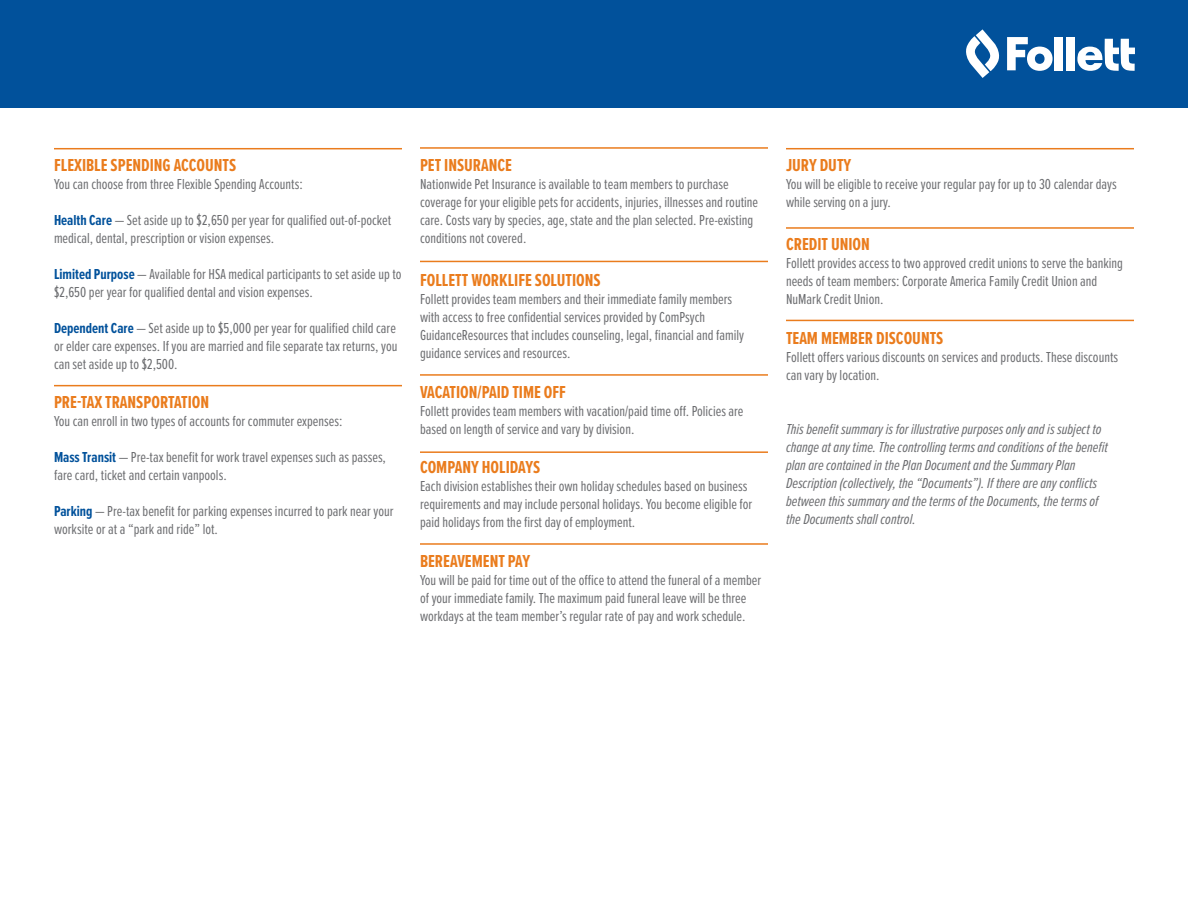
<style>
.page{position:relative;width:1188px;height:918px;background:#fff}
.page>*{position:absolute;margin:0;border:0;box-sizing:border-box;transform-origin:0 0}
.t1{font:700 18px "Proxima Nova Ex Cn";color:#ea7c1d}
.t2{font:15px/18px "Proxima Nova Ex Cn";color:#6c6d70}
.t3{font:italic 15px "Proxima Nova Ex Cn";color:#6c6d70}
.s1{font-weight:700;color:#01519b}
</style>
<div class="page">
<div style="left:0;top:0;width:1188px;height:108px;background:#01519b"></div>
<svg style="left:966px;top:29px;width:34px;height:49px"></svg>
<svg style="left:1007px;top:37px;width:46px;height:34px"></svg>
<div style="left:1055px;top:37px;width:8px;height:33px;background:#fff"></div>
<div style="left:1067px;top:37px;width:8px;height:33px;background:#fff"></div>
<svg style="left:1077px;top:39px;width:58px;height:32px"></svg>
<hr style="left:54px;top:148px;width:348px;height:1px;background:#ea7c1d">
<hr style="left:54px;top:385px;width:348px;height:1px;background:#ea7c1d">
<hr style="left:786px;top:227px;width:348px;height:2px;background:#ea7c1d">
<hr style="left:420px;top:147px;width:348px;height:2px;background:#ea7c1d">
<hr style="left:420px;top:261px;width:348px;height:1px;background:#ea7c1d">
<hr style="left:420px;top:374px;width:348px;height:2px;background:#ea7c1d">
<hr style="left:786px;top:320px;width:348px;height:1px;background:#ea7c1d">
<hr style="left:420px;top:451px;width:348px;height:2px;background:#ea7c1d">
<hr style="left:420px;top:543px;width:348px;height:2px;background:#ea7c1d">
<hr style="left:786px;top:148px;width:348px;height:1px;background:#ea7c1d">
<p class="t1" style="left:54px;top:154px;width:184px">FLEXIBLE SPENDING ACCOUNTS</p>
<p class="t2" style="left:54px;top:175px;width:250px">You can choose from three Flexible Spending Accounts:</p>
<p class="t2" style="left:54px;top:211px;width:339px"><span class="s1">Health Care</span> — Set aside up to $2,650 per year for qualified out-of-pocket medical, dental, prescription or vision expenses.</p>
<p class="t2" style="left:54px;top:265px;width:349px"><span class="s1">Limited Purpose</span> — Available for HSA medical participants to set aside up to $2,650 per year for qualified dental and vision expenses.</p>
<p class="t2" style="left:54px;top:319px;width:345px;text-align:justify"><span class="s1">Dependent Care</span> — Set aside up to $5,000 per year for qualified child care or elder care expenses. If you are married and file separate tax returns, you can set aside up to $2,500.</p>
<p class="t1" style="left:54px;top:392px;width:157px">PRE-TAX TRANSPORTATION</p>
<p class="t2" style="left:54px;top:413px;width:290px">You can enroll in two types of accounts for commuter expenses:</p>
<p class="t2" style="left:54px;top:449px;width:334px"><span class="s1">Mass Transit</span> — Pre-tax benefit for work travel expenses such as passes, fare card, ticket and certain vanpools.</p>
<p class="t2" style="left:54px;top:503px;width:341px"><span class="s1">Parking</span> — Pre-tax benefit for parking expenses incurred to park near your worksite or at a “park and ride” lot.</p>
<p class="t1" style="left:420px;top:154px;width:94px">PET INSURANCE</p>
<p class="t2" style="left:420px;top:175px;width:340px">Nationwide Pet Insurance is available to team members to purchase coverage for your eligible pets for accidents, injuries, illnesses and routine care. Costs vary by species, age, state and the plan selected. Pre-existing conditions not covered.</p>
<p class="t1" style="left:420px;top:269px;width:182px">FOLLETT WORKLIFE SOLUTIONS</p>
<p class="t2" style="left:420px;top:290px;width:325px">Follett provides team members and their immediate family members with access to free confidential services provided by ComPsych GuidanceResources that includes counseling, legal, financial and family guidance services and resources.</p>
<p class="t1" style="left:420px;top:381px;width:148px">VACATION/PAID TIME OFF</p>
<p class="t2" style="left:420px;top:402px;width:325px">Follett provides team members with vacation/paid time off. Policies are based on length of service and vary by division.</p>
<p class="t1" style="left:420px;top:456px;width:122px">COMPANY HOLIDAYS</p>
<p class="t2" style="left:420px;top:477px;width:334px">Each division establishes their own holiday schedules based on business requirements and may include personal holidays. You become eligible for paid holidays from the first day of employment.</p>
<p class="t1" style="left:420px;top:550px;width:112px">BEREAVEMENT PAY</p>
<p class="t2" style="left:420px;top:571px;width:343px">You will be paid for time out of the office to attend the funeral of a member of your immediate family. The maximum paid funeral leave will be three workdays at the team member’s regular rate of pay and work schedule.</p>
<p class="t1" style="left:786px;top:154px;width:67px">JURY DUTY</p>
<p class="t2" style="left:786px;top:175px;width:332px">You will be eligible to receive your regular pay for up to 30 calendar days while serving on a jury.</p>
<p class="t1" style="left:786px;top:233px;width:85px">CREDIT UNION</p>
<p class="t2" style="left:786px;top:254px;width:338px">Follett provides access to two approved credit unions to serve the banking needs of team members: Corporate America Family Credit Union and<br>NuMark Credit Union.</p>
<p class="t1" style="left:786px;top:327px;width:159px">TEAM MEMBER DISCOUNTS</p>
<p class="t2" style="left:786px;top:348px;width:334px">Follett offers various discounts on services and products. These discounts can vary by location.</p>
<p class="t3" style="left:786px;top:420px;width:317px">This benefit summary is for illustrative purposes only and is subject to</p>
<p class="t3" style="left:786px;top:438px;width:324px">change at any time. The controlling terms and conditions of the benefit</p>
<p class="t3" style="left:786px;top:456px;width:291px">plan are contained in the Plan Document and the Summary Plan</p>
<p class="t3" style="left:786px;top:474px;width:313px">Description (collectively, the “Documents”). If there are any conflicts</p>
<p class="t3" style="left:786px;top:492px;width:314px">between this summary and the terms of the Documents, the terms of</p>
<p class="t3" style="left:786px;top:510px;width:131px">the Documents shall control.</p>
</div>
